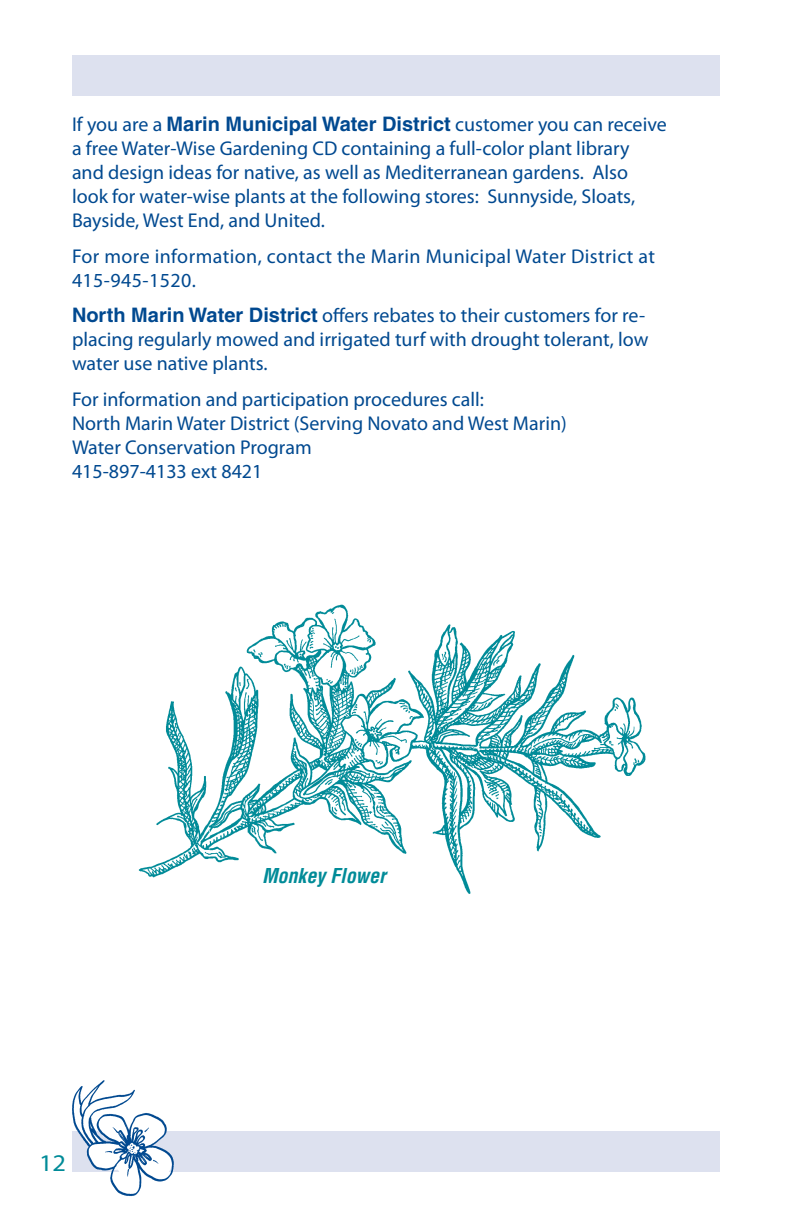
<style>
.page{position:relative;width:792px;height:1224px;background:#fff}
.page>*{position:absolute;margin:0;border:0;box-sizing:border-box;transform-origin:0 0}
.Subhead_2{font:24px "Myriad Pro";color:#008b98;scale:1.1 1}
.Body_text{font:20px/24px "Myriad Pro";color:#014990}
.Body_text-2{font:20px/24px "Myriad Pro";letter-spacing:.02em;color:#014990}
.t1{font:italic 700 condensed 20px "Helvetica";color:#008b98}
.s1{font-family:"Helvetica";font-weight:700}
</style>
<div class="page">
<div style="left:72px;top:1132px;width:648px;height:40px;background:#dde1ef"></div>
<img style="left:138px;top:604px;width:508px;height:290px">
<div style="left:72px;top:56px;width:648px;height:40px;background:#dde1ef"></div>
<img style="left:72px;top:1081px;width:101px;height:115px">
<p class="Body_text" style="left:72px;top:112px;width:596px">If you are a <span class="s1">Marin Municipal Water District</span> customer you can receive a free Water-Wise Gardening CD containing a full-color plant library<br>and design ideas for native, as well as Mediterranean gardens. Also look for water-wise plants at the following stores: Sunnyside, Sloats, Bayside, West End, and United.</p>
<p class="Body_text-2" style="left:72px;top:244px;width:585px">For more information, contact the Marin Municipal Water District at<br>415-945-1520.</p>
<p class="Body_text" style="left:72px;top:303px;width:578px"><span class="s1">North Marin Water District</span> offers rebates to their customers for re&shy;placing regularly mowed and irrigated turf with drought tolerant, low water use native plants.</p>
<p class="Body_text" style="left:72px;top:387px;width:414px">For information and participation procedures call:</p>
<p class="Body_text" style="left:72px;top:411px;width:496px">North Marin Water District (Serving Novato and West Marin)</p>
<p class="Body_text" style="left:72px;top:435px;width:241px">Water Conservation Program</p>
<p class="Body_text" style="left:72px;top:459px;width:192px">415-897-4133 ext 8421</p>
<p class="Subhead_2" style="left:39px;top:1148px;width:26px">12</p>
<p class="t1" style="left:262px;top:863px;width:125px">Monkey Flower</p>
</div>
